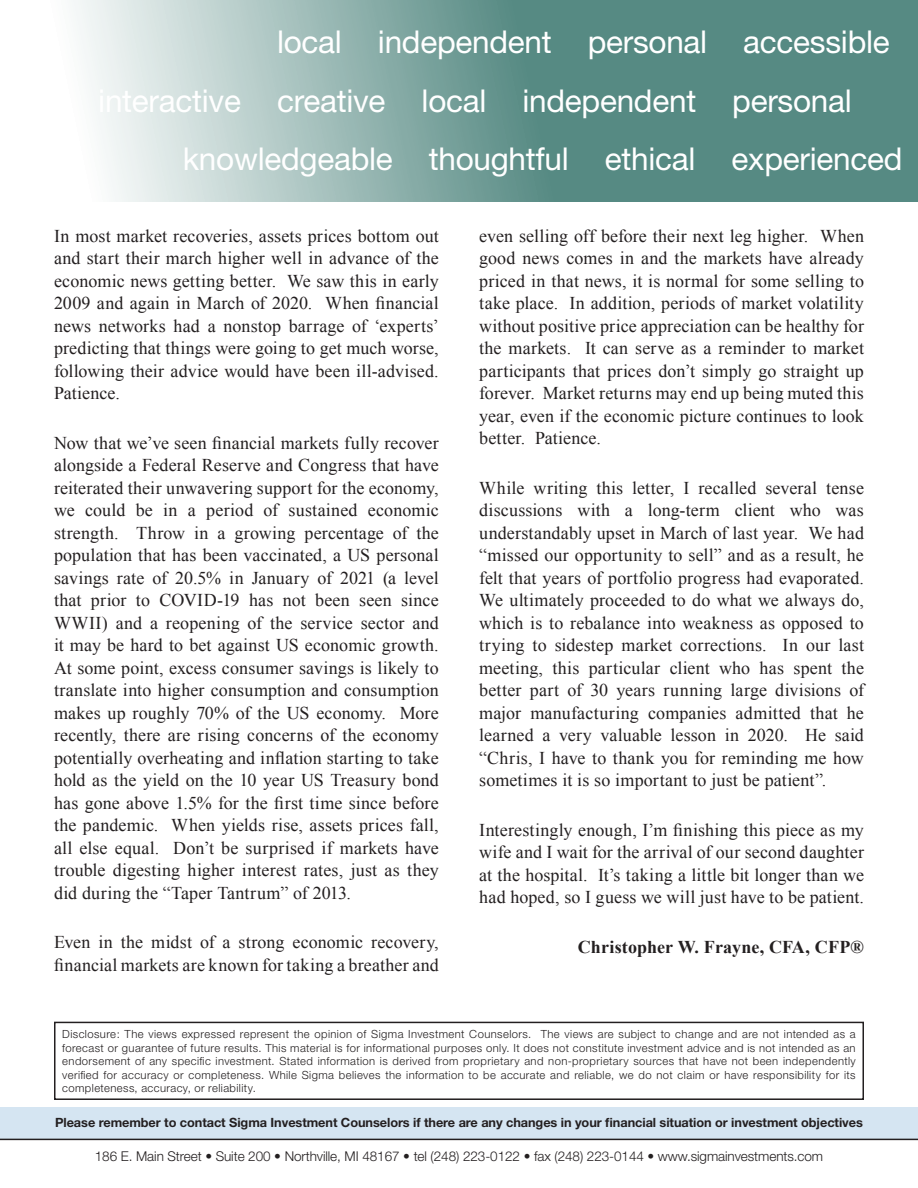
<style>
.page{position:relative;width:918px;height:1188px;background:#fff}
.page>*{position:absolute;margin:0;border:0;box-sizing:border-box;transform-origin:0 0}
.t1{font:31.5px/58.5px "Helvetica Neue";letter-spacing:-.01em;color:#fff}
.t2{font:18px/22.5px "Times New Roman";letter-spacing:.01em;color:#231f20;text-align:justify}
.t3{font:700 18px "Times New Roman";letter-spacing:.01em;color:#231f20}
.t4{font:300 13.5px "Helvetica Neue";letter-spacing:-.005em;color:#231f20}
.t5{font:700 12.75px "Helvetica Neue";letter-spacing:-.005em;color:#231f20}
.t6{font:300 11.25px/13.5px "Helvetica Neue";letter-spacing:.035em;color:#231f20;text-align:justify}
</style>
<div class="page">
<svg style="left:73px;top:0;width:845px;height:202px;background:#83a9a4"></svg>
<div style="left:0;top:1107px;width:918px;height:31px;background:#d5e5f2"></div>
<hr style="left:0;top:1139px;width:918px;height:1px;background:#231f20">
<div style="left:54px;top:1022px;width:810px;height:78px;border:2px solid #231f20"></div>
<h1 class="t1" style="left:98px;top:12px;width:793px;text-indent:179px">local independent personal accessible interactive creative local independent personal</h1>
<h1 class="t1" style="left:183px;top:129px;width:721px">knowledgeable thoughtful ethical experienced</h1>
<p class="t2" style="left:54px;top:224px;width:386px">In most market recoveries, assets prices bottom out and start their march higher well in advance of the economic news getting better. We saw this in early 2009 and again in March of 2020. When financial news networks had a nonstop barrage of ‘experts’ predicting that things were going to get much worse, following their advice would have been ill-advised.<br>Patience.</p>
<p class="t2" style="left:54px;top:431px;width:386px">Now that we’ve seen financial markets fully recover alongside a Federal Reserve and Congress that have reiterated their unwavering support for the economy, we could be in a period of sustained economic strength. Throw in a growing percentage of the population that has been vaccinated, a US personal savings rate of 20.5% in January of 2021 (a level that prior to COVID-19 has not been seen since WWII) and a reopening of the service sector and it may be hard to bet against US economic growth.<br>At some point, excess consumer savings is likely to translate into higher consumption and consumption makes up roughly 70% of the US economy. More recently, there are rising concerns of the economy potentially overheating and inflation starting to take hold as the yield on the 10 year US Treasury bond has gone above 1.5% for the first time since before the pandemic. When yields rise, assets prices fall, all else equal. Don’t be surprised if markets have trouble digesting higher interest rates, just as they did during the “Taper Tantrum” of 2013.</p>
<p class="t2" style="left:54px;top:931px;width:386px">Even in the midst of a strong economic recovery, financial markets are known for taking a breather and</p>
<p class="t2" style="left:479px;top:224px;width:386px">even selling off before their next leg higher. When good news comes in and the markets have already priced in that news, it is normal for some selling to take place. In addition, periods of market volatility without positive price appreciation can be healthy for the markets. It can serve as a reminder to market participants that prices don’t simply go straight up forever. Market returns may end up being muted this year, even if the economic picture continues to look better. Patience.</p>
<p class="t2" style="left:479px;top:476px;width:386px">While writing this letter, I recalled several tense discussions with a long-term client who was understandably upset in March of last year. We had “missed our opportunity to sell” and as a result, he felt that years of portfolio progress had evaporated.<br>We ultimately proceeded to do what we always do, which is to rebalance into weakness as opposed to trying to sidestep market corrections. In our last meeting, this particular client who has spent the better part of 30 years running large divisions of major manufacturing companies admitted that he learned a very valuable lesson in 2020. He said “Chris, I have to thank you for reminding me how sometimes it is so important to just be patient”.</p>
<p class="t2" style="left:479px;top:818px;width:386px">Interestingly enough, I’m finishing this piece as my wife and I wait for the arrival of our second daughter at the hospital. It’s taking a little bit longer than we had hoped, so I guess we will just have to be patient.</p>
<p class="t3" style="left:578px;top:935px;width:288px">Christopher W. Frayne, CFA, CFP®</p>
<p class="t6" style="left:62px;top:1027px;width:795px">Disclosure: The views expressed represent the opinion of Sigma Investment Counselors. The views are subject to change and are not intended as a forecast or guarantee of future results. This material is for informational purposes only. It does not constitute investment advice and is not intended as an endorsement of any specific investment. Stated information is derived from proprietary and non-proprietary sources that have not been independently verified for accuracy or completeness. While Sigma believes the information to be accurate and reliable, we do not claim or have responsibility for its completeness, accuracy, or reliability.</p>
<p class="t5" style="left:55px;top:1115px;width:809px">Please remember to contact Sigma Investment Counselors if there are any changes in your financial situation or investment objectives</p>
<p class="t4" style="left:95px;top:1148px;width:730px">186 E. Main Street • Suite 200 • Northville, MI 48167 • tel (248) 223-0122 • fax (248) 223-0144 • www.sigmainvestments.com</p>
</div>
